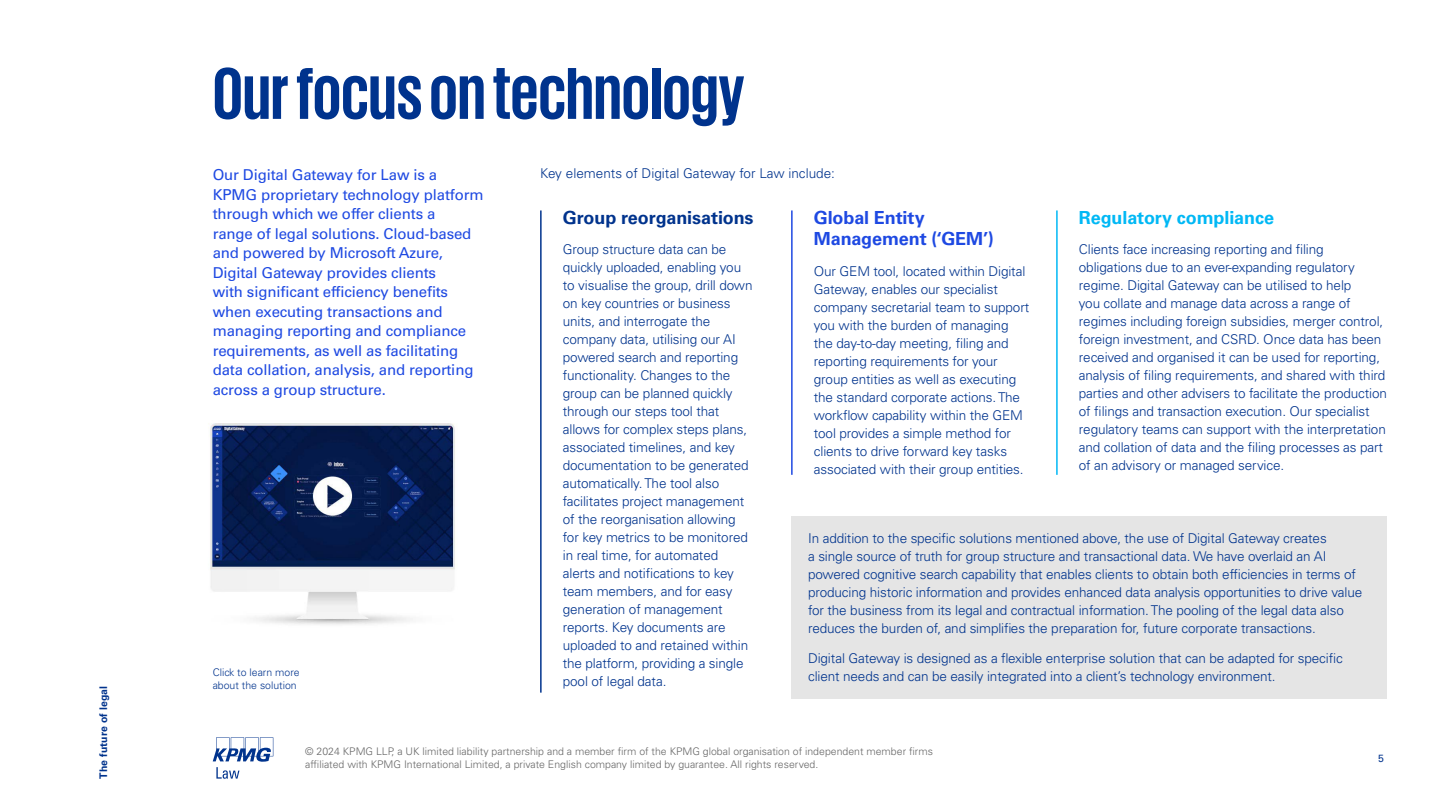
<style>
.page{position:relative;width:1441px;height:810px;background:#fff}
.page>*{position:absolute;margin:0;border:0;box-sizing:border-box;transform-origin:0 0}
.t1{font:700 75px "KPMG";color:#00338d}
.t2{font:700 18px/21.6px "Univers LT Std";letter-spacing:-.005em;color:#1e49e2}
.t3{font:700 18px "Univers LT Std";letter-spacing:-.005em;color:#00338d}
.t4{font:700 18px "Univers LT Std";letter-spacing:-.005em;color:#00b8f5}
.t5{font:15px/19.5px "Univers LT Std";letter-spacing:-.01em;color:#1e49e2}
.t6{font:300 13.5px/18px "Univers LT Std";letter-spacing:-.01em;color:#00338d}
.t7{font:300 10.5px/12.6px "Univers LT Std";color:#666}
.t8{font:300 10.5px/13.5px "Univers LT Std";color:#00338d}
.t9{font:700 10.5px "Univers LT Std";letter-spacing:.015em;color:#00338d}
.t10{font:10.5px "Univers LT Std";color:#00338d}
</style>
<div class="page">
<hr style="left:540px;top:210px;width:1px;height:483px;background:#00338d">
<hr style="left:791px;top:210px;width:1px;height:265px;background:#1e49e2">
<hr style="left:1056px;top:210px;width:1px;height:265px;background:#00b8f5">
<img style="left:210px;top:423px;width:245px;height:202px">
<div style="left:791px;top:516px;width:595px;height:182px;background:#e5e5e5"></div>
<svg style="left:213px;top:737px;width:60px;height:42px"></svg>
<p class="t9" style="left:97px;top:779px;width:94px;rotate:-90deg">The future of legal</p>
<h1 class="t1" style="left:213px;top:56px;width:533px">Our focus on technology</h1>
<p class="t5" style="left:213px;top:165px;width:272px">Our Digital Gateway for Law is a KPMG proprietary technology platform through which we offer clients a<br>range of legal solutions. Cloud-based and powered by Microsoft Azure, Digital Gateway provides clients<br>with significant efficiency benefits when executing transactions and managing reporting and compliance requirements, as well as facilitating data collation, analysis, and reporting across a group structure.</p>
<p class="t8" style="left:213px;top:665px;width:88px">Click to learn more about the solution</p>
<p class="t6" style="left:540px;top:164px;width:296px">Key elements of Digital Gateway for Law include:</p>
<h2 class="t3" style="left:563px;top:207px;width:192px">Group reorganisations</h2>
<p class="t6" style="left:563px;top:240px;width:191px">Group structure data can be quickly uploaded, enabling you to visualise the group, drill down on key countries or business units, and interrogate the company data, utilising our AI powered search and reporting functionality. Changes to the group can be planned quickly through our steps tool that allows for complex steps plans, associated timelines, and key documentation to be generated automatically. The tool also facilitates project management of the reorganisation allowing for key metrics to be monitored in real time, for automated alerts and notifications to key team members, and for easy generation of management reports. Key documents are uploaded to and retained within the platform, providing a single pool of legal data.</p>
<h2 class="t2" style="left:813px;top:207px;width:181px">Global Entity<br>Management (‘GEM’)</h2>
<p class="t6" style="left:813px;top:262px;width:217px">Our GEM tool, located within Digital Gateway, enables our specialist company secretarial team to support you with the burden of managing the day-to-day meeting, filing and reporting requirements for your group entities as well as executing the standard corporate actions. The workflow capability within the GEM tool provides a simple method for clients to drive forward key tasks associated with their group entities.</p>
<h2 class="t4" style="left:1078px;top:207px;width:197px">Regulatory compliance</h2>
<p class="t6" style="left:1078px;top:240px;width:309px">Clients face increasing reporting and filing obligations due to an ever-expanding regulatory regime. Digital Gateway can be utilised to help<br>you collate and manage data across a range of regimes including foreign subsidies, merger control, foreign investment, and CSRD. Once data has been received and organised it can be used for reporting, analysis of filing requirements, and shared with third parties and other advisers to facilitate the production of filings and transaction execution. Our specialist regulatory teams can support with the interpretation and collation of data and the filing processes as part of an advisory or managed service.</p>
<p class="t6" style="left:808px;top:529px;width:555px">In addition to the specific solutions mentioned above, the use of Digital Gateway creates<br>a single source of truth for group structure and transactional data. We have overlaid an AI powered cognitive search capability that enables clients to obtain both efficiencies in terms of producing historic information and provides enhanced data analysis opportunities to drive value for the business from its legal and contractual information. The pooling of the legal data also reduces the burden of, and simplifies the preparation for, future corporate transactions.</p>
<p class="t6" style="left:808px;top:650px;width:536px">Digital Gateway is designed as a flexible enterprise solution that can be adapted for specific client needs and can be easily integrated into a client’s technology environment.</p>
<p class="t7" style="left:305px;top:745px;width:629px">© 2024 KPMG LLP, a UK limited liability partnership and a member firm of the KPMG global organisation of independent member firms affiliated with KPMG International Limited, a private English company limited by guarantee. All rights reserved.</p>
<p class="t10" style="left:1377px;top:752px;width:7px">5</p>
</div>
